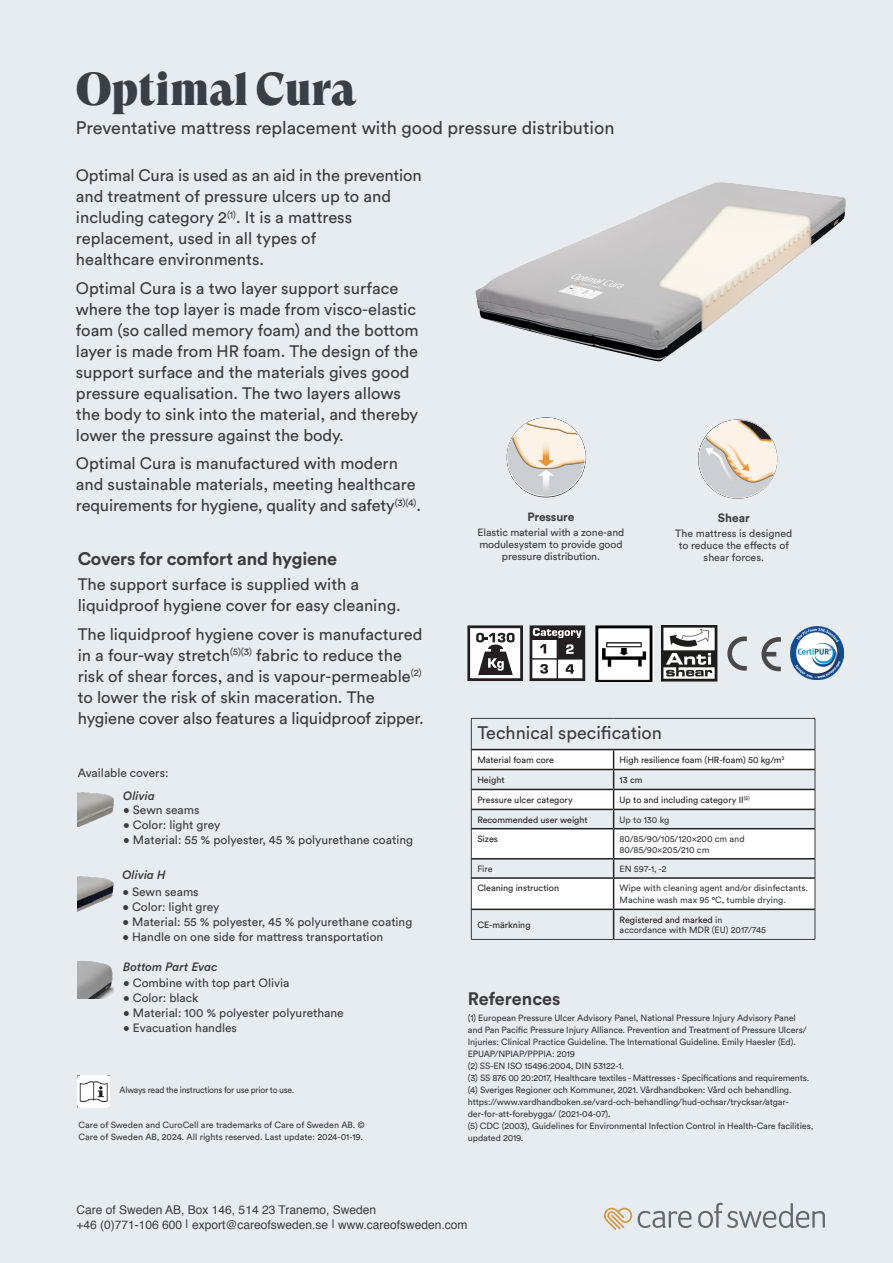
<style>
.page{position:relative;width:893px;height:1263px;background:#e7ecf0}
.page>*{position:absolute;margin:0;border:0;box-sizing:border-box;transform-origin:0 0}
.t1{font:45px "GT Super Display Super";letter-spacing:-.01em;color:#3a3f46}
.t2{font:18px "Circular Std";color:#3a3c3f}
.t3{font:700 18px "Circular Std";letter-spacing:-.01em;color:#3a3c3f}
.t4{font:16.5px/21px "Circular Std";color:#3a3c3f}
.t5{font:12px "Circular Std";color:#3a3c3f}
.t6{font:12px "Helvetica";color:#3a3c3f}
.t7{font:italic 500 12px "Circular Std";color:#3a3c3f}
.t8{font:700 12px "Circular";letter-spacing:-.01em;color:#3a3c3f}
.t9{font:10.5px "Circular Std";letter-spacing:-.01em;color:#3a3c3f}
.t10{font:9px/12px "Circular Std";letter-spacing:-.01em;color:#3a3c3f}
.t11{font:9px "Circular Std";color:#231f20}
.t12{font:9px "Circular Std";letter-spacing:-.03em;color:#3a3c3f;scale:.96 1}
.s1{color:#231f20}
</style>
<div class="page">
<img style="left:475px;top:183px;width:371px;height:179px">
<svg style="left:472px;top:750px;width:343px;height:158px;fill:#fff"></svg>
<hr style="left:471px;top:718px;width:143px;height:1px;background:#3a3c3f">
<hr style="left:471px;top:719px;width:1px;height:30px;background:#3a3c3f">
<hr style="left:614px;top:718px;width:201px;height:1px;background:#3a3c3f">
<hr style="left:815px;top:719px;width:1px;height:30px;background:#3a3c3f">
<svg style="left:471px;top:750px;width:1px;height:78px"></svg>
<svg style="left:815px;top:749px;width:1px;height:80px"></svg>
<hr style="left:471px;top:829px;width:1px;height:30px;background:#3a3c3f">
<hr style="left:815px;top:829px;width:1px;height:30px;background:#3a3c3f">
<svg style="left:471px;top:859px;width:1px;height:18px"></svg>
<svg style="left:815px;top:859px;width:1px;height:19px"></svg>
<hr style="left:471px;top:878px;width:1px;height:31px;background:#3a3c3f">
<hr style="left:815px;top:878px;width:1px;height:31px;background:#3a3c3f">
<hr style="left:471px;top:909px;width:1px;height:30px;background:#3a3c3f">
<hr style="left:815px;top:909px;width:1px;height:30px;background:#3a3c3f">
<hr style="left:471px;top:939px;width:143px;height:1px;background:#3a3c3f">
<hr style="left:614px;top:939px;width:201px;height:1px;background:#3a3c3f">
<hr style="left:471px;top:749px;width:143px;height:1px;background:#231f20">
<hr style="left:614px;top:749px;width:201px;height:1px;background:#231f20">
<hr style="left:471px;top:769px;width:143px;height:1px;background:#231f20">
<hr style="left:614px;top:769px;width:201px;height:1px;background:#231f20">
<hr style="left:471px;top:789px;width:143px;height:1px;background:#231f20">
<hr style="left:614px;top:789px;width:201px;height:1px;background:#231f20">
<hr style="left:471px;top:809px;width:143px;height:1px;background:#231f20">
<hr style="left:614px;top:809px;width:201px;height:1px;background:#231f20">
<hr style="left:471px;top:828px;width:143px;height:1px;background:#231f20">
<hr style="left:614px;top:828px;width:201px;height:1px;background:#231f20">
<hr style="left:471px;top:858px;width:143px;height:1px;background:#231f20">
<hr style="left:614px;top:858px;width:201px;height:1px;background:#231f20">
<hr style="left:471px;top:877px;width:143px;height:2px;background:#231f20">
<hr style="left:614px;top:877px;width:201px;height:2px;background:#231f20">
<hr style="left:471px;top:908px;width:143px;height:2px;background:#231f20">
<hr style="left:614px;top:908px;width:201px;height:2px;background:#231f20">
<svg style="left:613px;top:750px;width:1px;height:189px"></svg>
<img style="left:78px;top:1075px;width:32px;height:32px">
<svg style="left:638px;top:1203px;width:187px;height:25px"></svg>
<svg style="left:604px;top:1207px;width:28px;height:23px"></svg>
<img style="left:698px;top:420px;width:79px;height:79px;border-radius:39px">
<img style="left:507px;top:418px;width:79px;height:79px">
<svg style="left:727px;top:636px;width:20px;height:35px"></svg>
<svg style="left:761px;top:637px;width:20px;height:34px"></svg>
<img style="left:595px;top:625px;width:59px;height:56px">
<svg style="left:530px;top:625px;width:55px;height:56px;background:#8d8b8b"></svg>
<img style="left:661px;top:625px;width:56px;height:56px">
<svg style="left:467px;top:625px;width:56px;height:56px;background:#9b9a9a"></svg>
<img style="left:790px;top:626px;width:53px;height:53px">
<img style="left:78px;top:792px;width:36px;height:35px">
<img style="left:78px;top:876px;width:36px;height:35px">
<img style="left:78px;top:961px;width:36px;height:37px">
<p class="t1" style="left:76px;top:65px;width:282px">Optimal Cura</p>
<p class="t2" style="left:76px;top:117px;width:540px">Preventative mattress replacement with good pressure distribution</p>
<p class="t4" style="left:76px;top:165px;width:347px">Optimal Cura is used as an aid in the prevention and treatment of pressure ulcers up to and including category 2<sup>(1)</sup>. It is a mattress</p>
<p class="t4" style="left:76px;top:228px;width:242px">replacement, used in all types of</p>
<p class="t4" style="left:76px;top:249px;width:190px">healthcare environments.</p>
<p class="t4" style="left:76px;top:277px;width:344px">Optimal Cura is a two layer support surface where the top layer is made from visco-elastic foam (so called memory foam) and the bottom layer is made from HR foam. The design of the support surface and the materials gives good pressure equalisation. The two layers allows the body to sink into the material, and thereby lower the pressure against the body.</p>
<p class="t4" style="left:76px;top:453px;width:341px">Optimal Cura is manufactured with modern and sustainable materials, meeting healthcare</p>
<p class="t4" style="left:76px;top:495px;width:347px">requirements for hygiene, quality and safety<sup>(3)(4)</sup>.</p>
<p class="t8" style="left:527px;top:508px;width:48px">Pressure</p>
<p class="t9" style="left:478px;top:526px;width:148px">Elastic material with a zone-and</p>
<p class="t9" style="left:479px;top:538px;width:145px">modulesystem to provide good</p>
<p class="t9" style="left:502px;top:550px;width:100px">pressure distribution.</p>
<p class="t3" style="left:78px;top:547px;width:261px">Covers for comfort and hygiene</p>
<p class="t8" style="left:718px;top:509px;width:33px">Shear</p>
<p class="t9" style="left:675px;top:527px;width:119px">The mattress is designed</p>
<p class="t9" style="left:679px;top:539px;width:112px">to reduce the effects of</p>
<p class="t9" style="left:704px;top:551px;width:62px">shear forces.</p>
<p class="t4" style="left:78px;top:574px;width:283px">The support surface is supplied with a</p>
<p class="t4" style="left:78px;top:595px;width:325px">liquidproof hygiene cover for easy cleaning.</p>
<p class="t4" style="left:78px;top:623px;width:346px">The liquidproof hygiene cover is manufactured in a four-way stretch<sup>(5)(3)</sup> fabric to reduce the risk of shear forces, and is vapour-permeable<sup>(2) </sup>to lower the risk of skin maceration. The</p>
<p class="t4" style="left:78px;top:707px;width:347px">hygiene cover also features a liquidproof zipper.</p>
<p class="t5" style="left:78px;top:765px;width:92px">Available covers:</p>
<p class="t5" style="left:123px;top:803px;width:78px">• Sewn seams</p>
<p class="t5" style="left:123px;top:818px;width:99px">• Color: light grey</p>
<p class="t5" style="left:123px;top:833px;width:291px">• Material: 55 % polyester, 45 % polyurethane coating</p>
<p class="t7" style="left:123px;top:867px;width:45px">Olivia H</p>
<p class="t7" style="left:123px;top:788px;width:33px">Olivia</p>
<p class="t5" style="left:123px;top:884px;width:78px">• Sewn seams</p>
<p class="t5" style="left:123px;top:899px;width:99px">• Color: light grey</p>
<p class="t5" style="left:123px;top:914px;width:291px">• Material: 55 % polyester, 45 % polyurethane coating</p>
<p class="t5" style="left:123px;top:929px;width:262px">• Handle on one side for mattress transportation</p>
<p class="t5" style="left:123px;top:976px;width:168px">• Combine with top part Olivia</p>
<p class="t5" style="left:123px;top:991px;width:77px">• Color: black</p>
<p class="t5" style="left:123px;top:1006px;width:222px">• Material: 100 % polyester polyurethane</p>
<p class="t5" style="left:123px;top:1021px;width:115px">• Evacuation handles</p>
<p class="t7" style="left:123px;top:959px;width:96px">Bottom Part Evac</p>
<p class="t12" style="left:120px;top:1085px;width:183px">Always read the instructions for use prior to use.</p>
<p class="t10" style="left:79px;top:1119px;width:288px">Care of Sweden and CuroCell are trademarks of Care of Sweden AB. ©<br>Care of Sweden AB, 2024. All rights reserved. Last update: 2024-01-19.</p>
<p class="t2" style="left:477px;top:722px;width:186px">Technical specification</p>
<p class="t11" style="left:477px;top:754px;width:78px">Material foam core</p>
<p class="t11" style="left:620px;top:754px;width:166px">High resilience foam (HR-foam) 50 kg/m<sup>3</sup></p>
<p class="t11" style="left:477px;top:774px;width:29px">Height</p>
<p class="t11" style="left:620px;top:774px;width:24px">13 cm</p>
<p class="t11" style="left:477px;top:794px;width:97px">Pressure ulcer category</p>
<p class="t11" style="left:620px;top:794px;width:132px">Up to and including category II<sup>(5)</sup></p>
<p class="t11" style="left:477px;top:814px;width:112px">Recommended user weight</p>
<p class="t10" style="left:620px;top:813px;width:51px">Up to 130 kg</p>
<p class="t11" style="left:477px;top:833px;width:22px">Sizes</p>
<p class="t10" style="left:620px;top:833px;width:127px;line-height:10.8px">80/85/90/105/120x200 cm and<br>80/85/90x205/210 cm</p>
<p class="t10" style="left:477px;top:863px;width:17px">Fire</p>
<p class="t10" style="left:620px;top:863px;width:49px">EN 597-1, -2</p>
<p class="t11" style="left:477px;top:883px;width:83px">Cleaning instruction</p>
<p class="t10" style="left:620px;top:882px;width:190px">Wipe with cleaning agent and/or disinfectants.</p>
<p class="t10" style="left:620px;top:894px;width:168px">Machine wash max 95 °C, tumble drying.</p>
<p class="t11" style="left:477px;top:919px;width:55px">CE-märkning</p>
<p class="t10" style="left:620px;top:914px;width:148px;line-height:10.8px"><span class="s1">Registered and marked</span> in accordance with MDR (EU) 2017/745</p>
<p class="t3" style="left:468px;top:987px;width:94px">References</p>
<p class="t10" style="left:468px;top:1012px;width:340px">(1) European Pressure Ulcer Advisory Panel, National Pressure Injury Advisory Panel and Pan Pacific Pressure Injury Alliance. Prevention and Treatment of Pressure Ulcers/ Injuries: Clinical Practice Guideline. The International Guideline. Emily Haesler (Ed).<br>EPUAP/NPIAP/PPPIA: 2019</p>
<p class="t10" style="left:468px;top:1060px;width:158px">(2) SS-EN ISO 15496:2004, DIN 53122-1.</p>
<p class="t10" style="left:468px;top:1072px;width:343px">(3) SS 876 00 20:2017, Healthcare textiles - Mattresses - Specifications and requirements.</p>
<p class="t10" style="left:468px;top:1084px;width:325px">(4) Sveriges Regioner och Kommuner, 2021. Vårdhandboken: Vård och behandling. https://www.vardhandboken.se/vard-och-behandling/hud-ochsar/trycksar/atgar&shy;der-for-att-forebygga/ (2021-04-07).</p>
<p class="t10" style="left:468px;top:1120px;width:347px">(5) CDC (2003), Guidelines for Environmental Infection Control in Health-Care facilities, updated 2019.</p>
<p class="t6" style="left:77px;top:1200px;width:301px">Care of Sweden AB, Box 146, 514 23 Tranemo, Sweden</p>
<p class="t6" style="left:77px;top:1215px;width:392px">+46 (0)771-106 600 | export@careofsweden.se | www.careofsweden.com</p>
</div>
